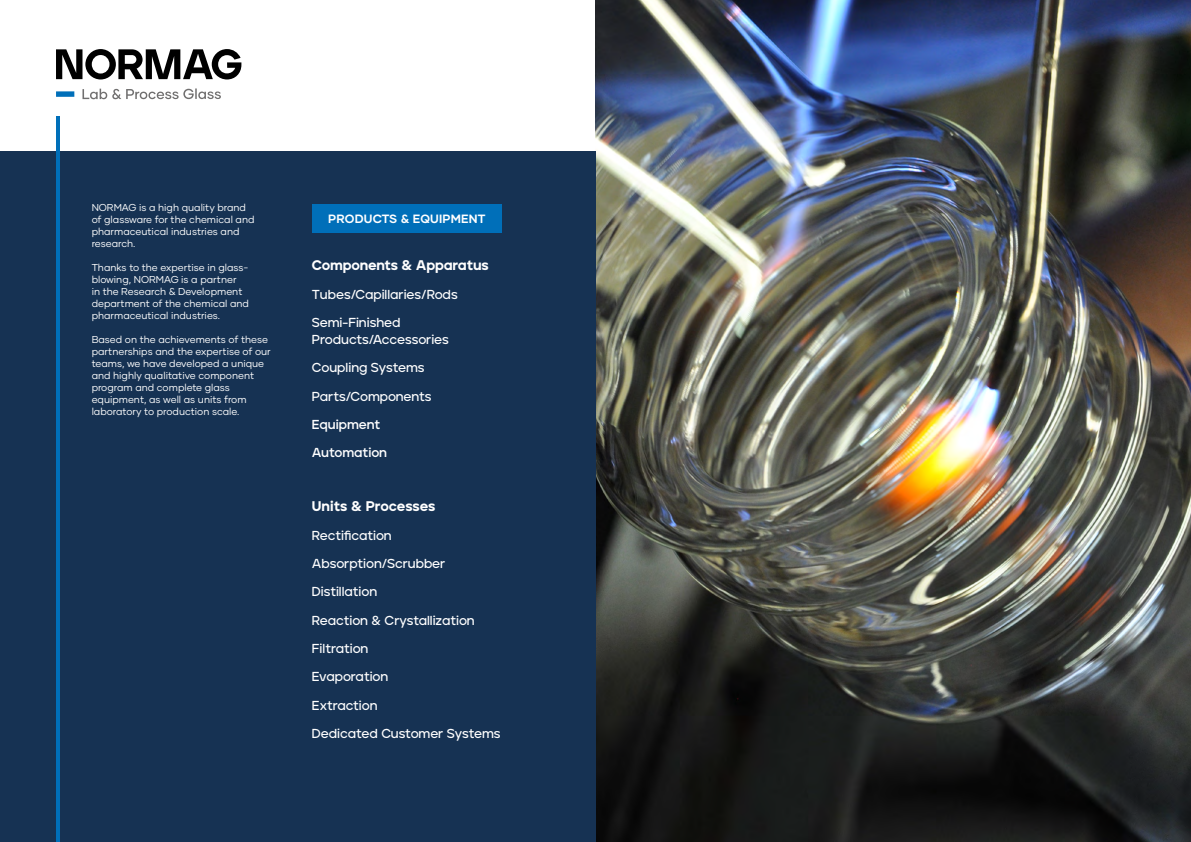
<style>
.page{position:relative;width:1191px;height:842px;background:#fff}
.page>*{position:absolute;margin:0;border:0;box-sizing:border-box;transform-origin:0 0}
.t1{font:900 14px "Jeko";letter-spacing:-.01em;color:#fff}
.t2{font:600 13px/28.3px "Jeko";letter-spacing:-.005em;color:#fff}
.t3{font:700 13px/28.3px "Jeko";letter-spacing:-.005em;color:#fff}
.t4{font:700 12px "Gilmer";letter-spacing:.02em;color:#fff}
.t5{font:10px/12px "Gilmer";color:#fff}
</style>
<div class="page">
<svg style="left:82px;top:88px;width:139px;height:11px"></svg>
<div style="left:56px;top:91px;width:18px;height:6px;background:#006fb9"></div>
<svg style="left:56px;top:49px;width:185px;height:30px"></svg>
<img style="left:595px;top:0;width:596px;height:842px">
<div style="left:0;top:151px;width:595px;height:691px;background:#163253"></div>
<hr style="left:56px;top:116px;width:3px;height:726px;background:#006fb9">
<div style="left:312px;top:204px;width:190px;height:28px;background:#006fb9"></div>
<p class="t5" style="left:92px;top:201px;width:164px">NORMAG is a high quality brand of glassware for the chemical and pharmaceutical industries and research.</p>
<p class="t5" style="left:92px;top:261px;width:159px">Thanks to the expertise in glass&shy;blowing, NORMAG is a partner<br>in the Research &amp; Development department of the chemical and pharmaceutical industries.</p>
<p class="t5" style="left:92px;top:333px;width:181px">Based on the achievements of these partnerships and the expertise of our teams, we have developed a unique and highly qualitative component program and complete glass equipment, as well as units from laboratory to production scale.</p>
<p class="t4" style="left:328px;top:211px;width:159px">PRODUCTS &amp; EQUIPMENT</p>
<h1 class="t1" style="left:312px;top:257px;width:178px">Components &amp; Apparatus</h1>
<h2 class="t2" style="left:312px;top:280px;width:147px">Tubes/Capillaries/Rods<br>Semi-Finished</h2>
<h2 class="t2" style="left:312px;top:325px;width:138px">Products/Accessories<br>Coupling Systems<br>Parts/Components</h2>
<h2 class="t3" style="left:312px;top:410px;width:77px">Equipment<br>Automation</h2>
<h1 class="t1" style="left:312px;top:498px;width:125px">Units &amp; Processes</h1>
<h2 class="t2" style="left:312px;top:521px;width:190px">Rectification<br>Absorption/Scrubber<br>Distillation<br>Reaction &amp; Crystallization<br>Filtration<br>Evaporation<br>Extraction<br>Dedicated Customer Systems</h2>
</div>
